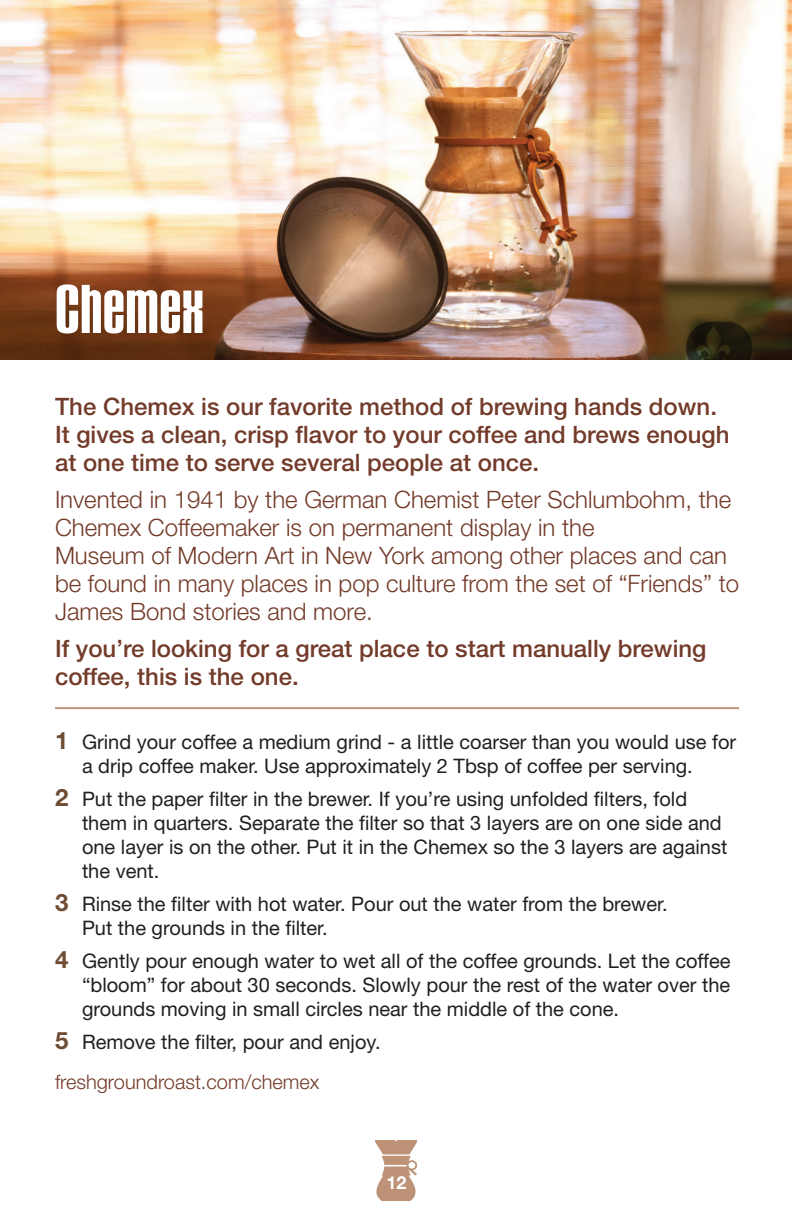
<style>
.page{position:relative;width:792px;height:1224px;background:#fff}
.page>*{position:absolute;margin:0;border:0;box-sizing:border-box;transform-origin:0 0}
.t1{font:72px "House Gothic Bold Four";color:#fff}
.t2{font:300 24px/28px "Helvetica Neue";color:#733b2a}
.t3{font:500 24px/28px "Helvetica Neue";color:#733b2a}
.t4{font:20px/24px "Helvetica Neue";color:#231f20}
.t5{font:300 20px "Helvetica Neue";color:#733b2a}
.t6{font:700 18px "Helvetica Neue";color:#fff}
.s1{font-weight:700;font-size:24px;color:#6f4d35}
</style>
<div class="page">
<img style="left:0;top:0;width:792px;height:360px">
<svg style="left:375px;top:1140px;width:42px;height:61px"></svg>
<hr style="left:55px;top:707px;width:684px;height:2px;background:#bc9479">
<h1 class="t1" style="left:55px;top:267px;width:151px">Chemex</h1>
<p class="t3" style="left:55px;top:392px;width:676px">The Chemex is our favorite method of brewing hands down.<br>It gives a clean, crisp flavor to your coffee and brews enough at one time to serve several people at once.</p>
<p class="t2" style="left:55px;top:485px;width:686px">Invented in 1941 by the German Chemist Peter Schlumbohm, the Chemex Coffeemaker is on permanent display in the<br>Museum of Modern Art in New York among other places and can be found in many places in pop culture from the set of “Friends” to James Bond stories and more.</p>
<p class="t3" style="left:55px;top:634px;width:653px">If you’re looking for a great place to start manually brewing coffee, this is the one.</p>
<p class="t4" style="left:82px;top:729px;width:656px;text-indent:-27px"><span class="s1">1</span> Grind your coffee a medium grind - a little coarser than you would use for a drip coffee maker. Use approximately 2 Tbsp of coffee per serving.</p>
<p class="t4" style="left:82px;top:786px;width:647px;text-indent:-27px"><span class="s1">2</span> Put the paper filter in the brewer. If you’re using unfolded filters, fold them in quarters. Separate the filter so that 3 layers are on one side and one layer is on the other. Put it in the Chemex so the 3 layers are against the vent.</p>
<p class="t4" style="left:82px;top:891px;width:587px;text-indent:-27px"><span class="s1">3</span> Rinse the filter with hot water. Pour out the water from the brewer.<br>Put the grounds in the filter.</p>
<p class="t4" style="left:82px;top:948px;width:650px;text-align:justify;text-indent:-27px"><span class="s1">4</span> Gently pour enough water to wet all of the coffee grounds. Let the coffee “bloom” for about 30 seconds. Slowly pour the rest of the water over the grounds moving in small circles near the middle of the cone.</p>
<p class="t4" style="left:55px;top:1029px;width:327px"><span class="s1">5</span> Remove the filter, pour and enjoy.</p>
<p class="t5" style="left:55px;top:1070px;width:266px">freshgroundroast.com/chemex</p>
<p class="t6" style="left:386px;top:1172px;width:22px">12</p>
</div>
